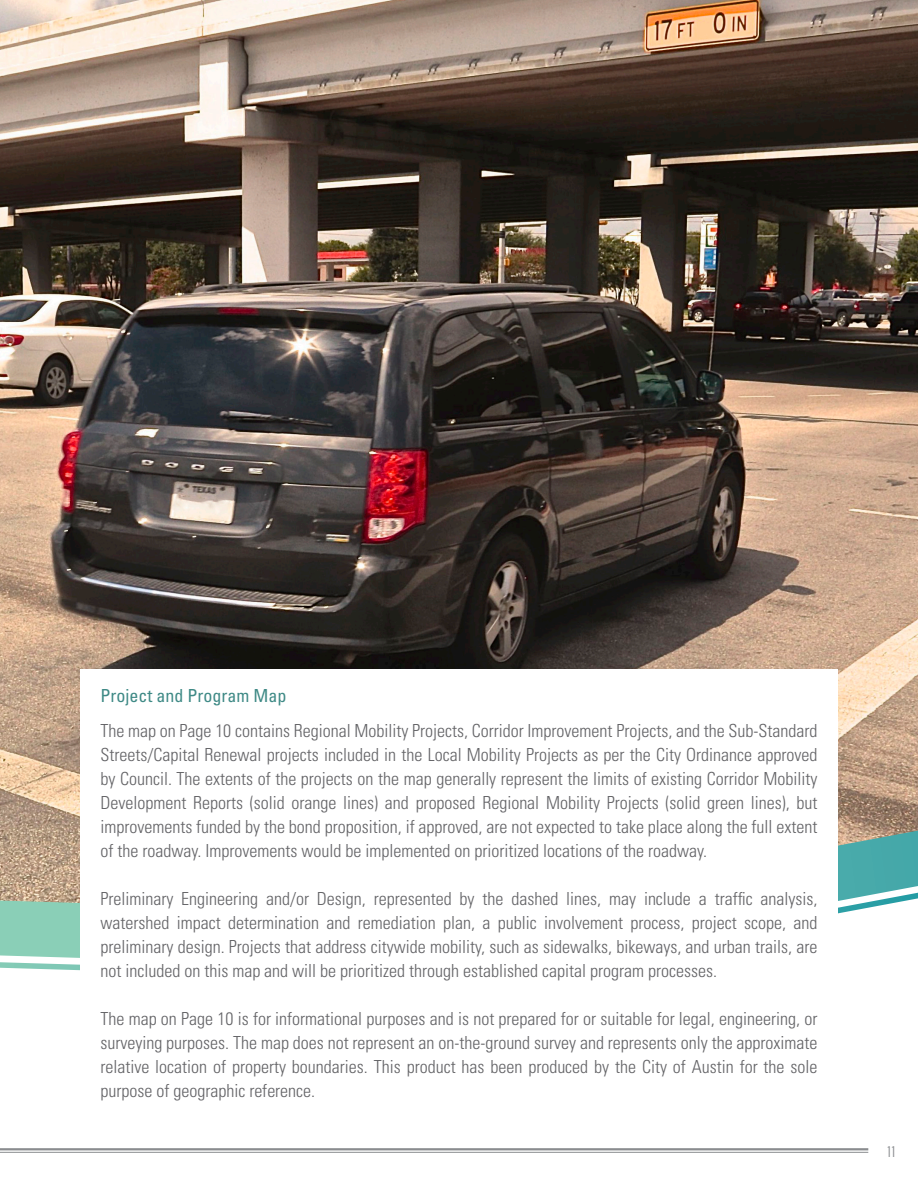
<style>
.page{position:relative;width:918px;height:1188px;background:#fff}
.page>*{position:absolute;margin:0;border:0;box-sizing:border-box;transform-origin:0 0}
.Body_Paragraph{font:300 condensed 18px/24px "Univers LT Std";color:#636366;text-align:justify}
.Header_Green_blue{font:condensed 18px "Univers LT Std";color:#3f8a86}
.t1{font:300 ultra-condensed 15px "Univers LT";color:#8a8c8f}
</style>
<div class="page">
<hr style="left:0;top:1148px;width:868px;height:2px;background:#8a8c8f">
<hr style="left:0;top:1152px;width:868px;height:1px;background:#8a8c8f">
<img style="left:0;top:0;width:918px;height:831px">
<svg style="left:0;top:831px;width:918px;height:62px;background:#8ca798"></svg>
<svg style="left:0;top:893px;width:918px;height:78px"></svg>
<div style="left:80px;top:669px;width:758px;height:407px;background:#fff"></div>
<p class="Header_Green_blue" style="left:100px;top:684px;width:187px">Project and Program Map</p>
<p class="Body_Paragraph" style="left:100px;top:718px;width:719px">The map on Page 10 contains Regional Mobility Projects, Corridor Improvement Projects, and the Sub-Standard Streets/Capital Renewal projects included in the Local Mobility Projects as per the City Ordinance approved by Council. The extents of the projects on the map generally represent the limits of existing Corridor Mobility Development Reports (solid orange lines) and proposed Regional Mobility Projects (solid green lines), but improvements funded by the bond proposition, if approved, are not expected to take place along the full extent of the roadway. Improvements would be implemented on prioritized locations of the roadway.</p>
<p class="Body_Paragraph" style="left:100px;top:886px;width:719px">Preliminary Engineering and/or Design, represented by the dashed lines, may include a traffic analysis, watershed impact determination and remediation plan, a public involvement process, project scope, and preliminary design. Projects that address citywide mobility, such as sidewalks, bikeways, and urban trails, are not included on this map and will be prioritized through established capital program processes.</p>
<p class="Body_Paragraph" style="left:100px;top:1006px;width:719px">The map on Page 10 is for informational purposes and is not prepared for or suitable for legal, engineering, or surveying purposes. The map does not represent an on-the-ground survey and represents only the approximate relative location of property boundaries. This product has been produced by the City of Austin for the sole purpose of geographic reference.</p>
<p class="t1" style="left:887px;top:1144px;width:10px">11</p>
</div>
